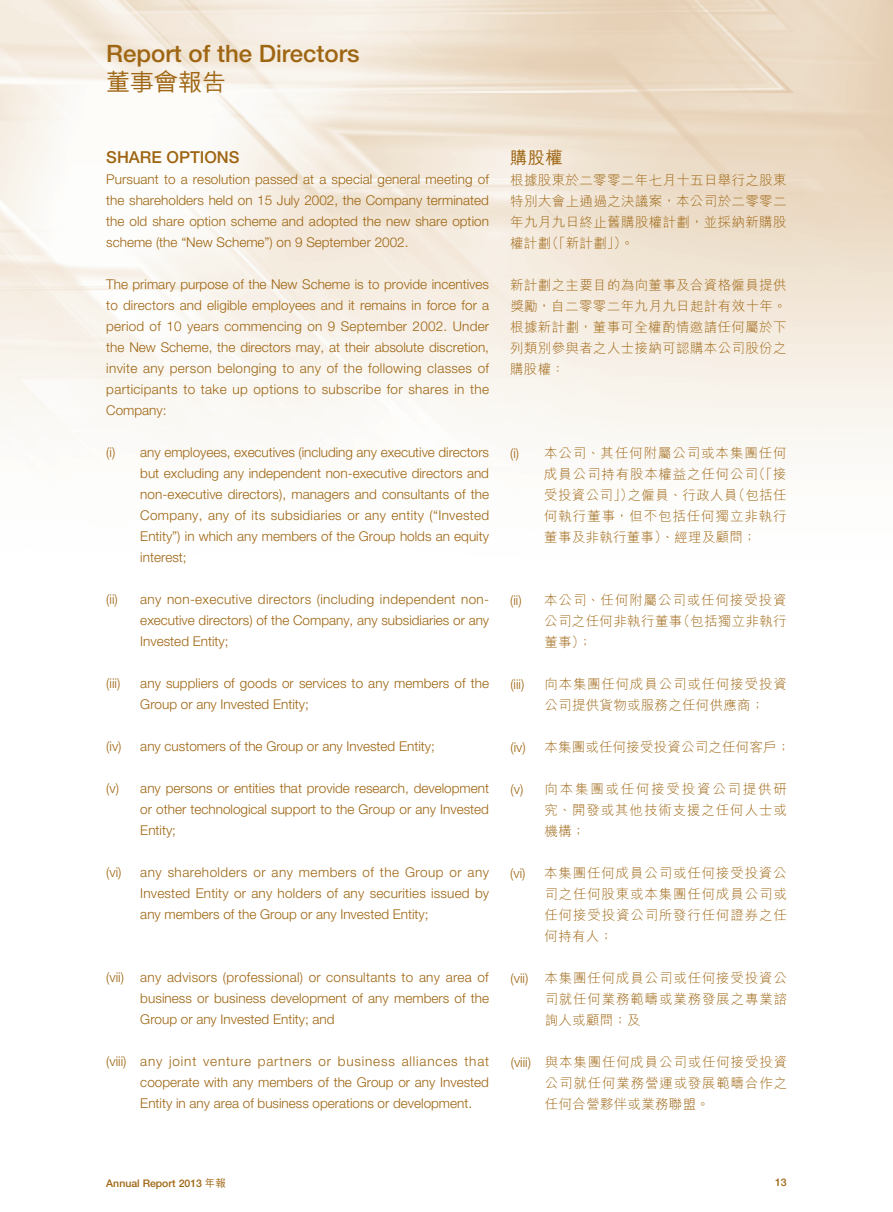
<style>
.page{position:relative;width:893px;height:1212px;background:#fff}
.page>*{position:absolute;margin:0;border:0;box-sizing:border-box;transform-origin:0 0}
.t1{font:500 24px "Helvetica Neue LT Std";color:#9e6512}
.t2{font:500 24px "M Hei HK";color:#9e6512}
.t3{font:500 17.25px "M Hei HK";color:#9e6512}
.t4{font:500 16.5px "Helvetica Neue LT Std";color:#9e6512}
.t5{font:300 13.5px/21px "Helvetica Neue LT Std";color:#9e6512;text-align:justify}
.t6{font:300 13.5px/21px "M Hei HK";letter-spacing:.06em;color:#9e6512;text-align:justify}
.t7{font:300 13.5px "M Hei HK";letter-spacing:.015em;color:#9e6512}
.t8{font:500 10.5px "Helvetica Neue LT Std";color:#9e6512}
.s1{font-family:"Helvetica Neue LT Std"}
.s2{font-family:"M Hei HK"}
</style>
<div class="page">
<h1 class="t1" style="left:106px;top:40px;width:255px">Report of the Directors</h1>
<h1 class="t2" style="left:106px;top:65px;width:121px">董事會報告</h1>
<p class="t4" style="left:106px;top:147px;width:135px">SHARE OPTIONS</p>
<p class="t5" style="left:106px;top:168px;width:384px">Pursuant to a resolution passed at a special general meeting of the shareholders held on 15 July 2002, the Company terminated the old share option scheme and adopted the new share option scheme (the “New Scheme”) on 9 September 2002.</p>
<p class="t5" style="left:106px;top:273px;width:384px">The primary purpose of the New Scheme is to provide incentives to directors and eligible employees and it remains in force for a period of 10 years commencing on 9 September 2002. Under the New Scheme, the directors may, at their absolute discretion, invite any person belonging to any of the following classes of participants to take up options to subscribe for shares in the Company:</p>
<p class="t5" style="left:140px;top:441px;width:350px;text-indent:-34px">(i) any employees, executives (including any executive directors but excluding any independent non-executive directors and non-executive directors), managers and consultants of the Company, any of its subsidiaries or any entity (“Invested Entity”) in which any members of the Group holds an equity interest;</p>
<p class="t5" style="left:140px;top:588px;width:350px;text-indent:-34px">(ii) any non-executive directors (including independent non&shy;executive directors) of the Company, any subsidiaries or any Invested Entity;</p>
<p class="t5" style="left:106px;top:672px;width:15px">(iii)</p>
<p class="t5" style="left:140px;top:672px;width:350px">any suppliers of goods or services to any members of the<br>Group or any Invested Entity;</p>
<p class="t5" style="left:106px;top:735px;width:330px">(iv) any customers of the Group or any Invested Entity;</p>
<p class="t5" style="left:140px;top:777px;width:350px;text-indent:-34px">(v) any persons or entities that provide research, development or other technological support to the Group or any Invested Entity;</p>
<p class="t5" style="left:140px;top:861px;width:350px;text-indent:-34px">(vi) any shareholders or any members of the Group or any Invested Entity or any holders of any securities issued by any members of the Group or any Invested Entity;</p>
<p class="t5" style="left:140px;top:966px;width:350px;text-indent:-34px">(vii) any advisors (professional) or consultants to any area of business or business development of any members of the Group or any Invested Entity; and</p>
<p class="t5" style="left:140px;top:1050px;width:350px;text-indent:-34px">(viii) any joint venture partners or business alliances that cooperate with any members of the Group or any Invested Entity in any area of business operations or development.</p>
<p class="t3" style="left:510px;top:145px;width:54px">購股權</p>
<p class="t6" style="left:510px;top:170px;width:278px">根據股東於二零零二年七月十五日舉行之股東特別大會上通過之決議案，本公司於二零零二年九月九日終止舊購股權計劃，並採納新購股權計劃（「新計劃」）。</p>
<p class="t6" style="left:510px;top:275px;width:278px">新計劃之主要目的為向董事及合資格僱員提供獎勵，自二零零二年九月九日起計有效十年。根據新計劃，董事可全權酌情邀請任何屬於下列類別參與者之人士接納可認購本公司股份之購股權：</p>
<p class="t6" style="left:544px;top:443px;width:244px;text-indent:-34px"><span class="s1">(i)</span> 本公司、其任何附屬公司或本集團任何成員公司持有股本權益之任何公司（「接受投資公司」）之僱員、行政人員（包括任何執行董事，但不包括任何獨立非執行董事及非執行董事）、經理及顧問；</p>
<p class="t6" style="left:544px;top:590px;width:244px;text-indent:-34px"><span class="s1">(ii)</span> 本公司、任何附屬公司或任何接受投資公司之任何非執行董事（包括獨立非執行董事）；</p>
<p class="t5" style="left:510px;top:674px;width:15px">(iii)</p>
<p class="t6" style="left:544px;top:674px;width:244px">向本集團任何成員公司或任何接受投資公司提供貨物或服務之任何供應商；</p>
<p class="t7" style="left:510px;top:740px;width:281px"><span class="s1">(iv)</span> 本集團或任何接受投資公司之任何客戶；</p>
<p class="t6" style="left:544px;top:779px;width:244px;text-indent:-34px"><span class="s1">(v)</span> 向本集團或任何接受投資公司提供研究、開發或其他技術支援之任何人士或機構；</p>
<p class="t6" style="left:544px;top:863px;width:244px;text-indent:-34px"><span class="s1">(vi)</span> 本集團任何成員公司或任何接受投資公司之任何股東或本集團任何成員公司或任何接受投資公司所發行任何證券之任何持有人；</p>
<p class="t6" style="left:545px;top:968px;width:244px;text-indent:-34px"><span class="s1">(vii)</span> 本集團任何成員公司或任何接受投資公司就任何業務範疇或業務發展之專業諮詢人或顧問；及</p>
<p class="t6" style="left:545px;top:1052px;width:244px;text-indent:-34px"><span class="s1">(viii)</span> 與本集團任何成員公司或任何接受投資公司就任何業務營運或發展範疇合作之任何合營夥伴或業務聯盟。</p>
<p class="t8" style="left:106px;top:1177px;width:121px">Annual Report 2013 <span class="s2">年報</span></p>
<p class="t8" style="left:775px;top:1176px;width:13px">13</p>
</div>
